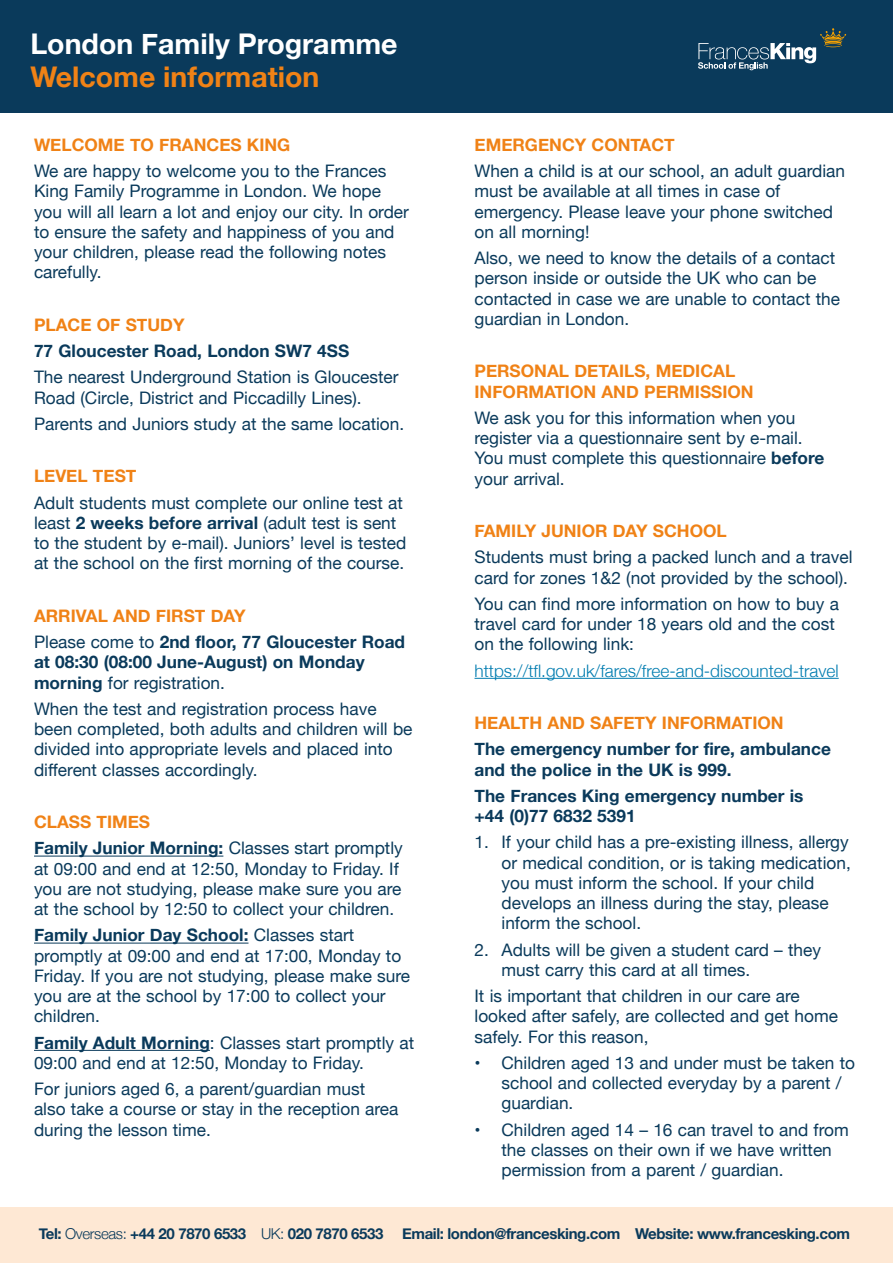
<style>
.page{position:relative;width:893px;height:1263px;background:#fff}
.page>*{position:absolute;margin:0;border:0;box-sizing:border-box;transform-origin:0 0}
.t1{font:700 28.5px "Helvetica Neue";color:#fff}
.t2{font:700 28.5px "Helvetica Neue";color:#f08216}
.t3{font:17.25px/20.2px "Helvetica Neue";color:#0a3a5b}
.t4{font:700 17.25px/20.2px "Helvetica Neue";color:#0a3a5b}
.t5{font:700 17.25px/20.2px "Helvetica Neue";color:#f08216}
.t6{font:300 17.25px "Helvetica Neue";color:#007cb0}
.t7{font:700 15px "Helvetica Neue";letter-spacing:-.025em;color:#0a3a5b}
.s1{font-weight:700}
.s2{color:#f08216}
.s3{font-weight:400}
.s4{font-weight:300}
</style>
<div class="page">
<div style="left:0;top:0;width:893px;height:113px;background:#0a3a5b"></div>
<svg style="left:698px;top:28px;width:148px;height:42px"></svg>
<hr style="left:34px;top:856px;width:189px;height:1px;background:#0a3a5b">
<hr style="left:34px;top:943px;width:214px;height:1px;background:#0a3a5b">
<hr style="left:34px;top:1050px;width:176px;height:1px;background:#0a3a5b">
<hr style="left:474px;top:678px;width:365px;height:1px;background:#007cb0">
<div style="left:0;top:1208px;width:893px;height:55px;background:#fee8d4"></div>
<h1 class="t1" style="left:30px;top:22px;width:369px">London Family Programme</h1>
<h1 class="t2" style="left:30px;top:55px;width:290px">Welcome information</h1>
<p class="t5" style="left:34px;top:135px;width:258px">WELCOME TO FRANCES KING</p>
<p class="t3" style="left:34px;top:162px;width:376px">We are happy to welcome you to the Frances King Family Programme in London. We hope you will all learn a lot and enjoy our city. In order to ensure the safety and happiness of you and your children, please read the following notes carefully.</p>
<p class="t5" style="left:34px;top:315px;width:152px">PLACE OF STUDY</p>
<p class="t4" style="left:34px;top:341px;width:317px">77 Gloucester Road, London SW7 4SS</p>
<p class="t3" style="left:34px;top:368px;width:366px">The nearest Underground Station is Gloucester<br>Road (Circle, District and Piccadilly Lines).</p>
<p class="t3" style="left:34px;top:415px;width:372px">Parents and Juniors study at the same location.</p>
<p class="t5" style="left:34px;top:466px;width:104px">LEVEL TEST</p>
<p class="t3" style="left:34px;top:493px;width:374px">Adult students must complete our online test at least <span class="s1">2 weeks before arrival</span> (adult test is sent to the student by e-mail). Juniors’ level is tested at the school on the first morning of the course.</p>
<p class="t4" style="left:34px;top:603px;width:373px;line-height:26.2px"><span class="s2">ARRIVAL AND FIRST DAY<br></span><span class="s3">Please come to</span> 2nd floor, 77 Gloucester Road</p>
<p class="t4" style="left:34px;top:652px;width:332px">at 08:30 (08:00 June-August) on Monday morning <span class="s3">for registration.</span></p>
<p class="t3" style="left:34px;top:700px;width:380px">When the test and registration process have been completed, both adults and children will be divided into appropriate levels and placed into different classes accordingly.</p>
<p class="t4" style="left:34px;top:809px;width:370px;line-height:26.2px"><span class="s2">CLASS TIMES<br></span>Family Junior Morning: <span class="s3">Classes start promptly</span></p>
<p class="t3" style="left:34px;top:859px;width:369px">at 09:00 and end at 12:50, Monday to Friday. If you are not studying, please make sure you are at the school by 12:50 to collect your children.</p>
<p class="t3" style="left:34px;top:926px;width:378px"><span class="s1">Family Junior Day School:</span> Classes start promptly at 09:00 and end at 17:00, Monday to Friday. If you are not studying, please make sure you are at the school by 17:00 to collect your children.</p>
<p class="t3" style="left:34px;top:1033px;width:382px"><span class="s1">Family Adult Morning</span>: Classes start promptly at<br>09:00 and end at 12:50, Monday to Friday.</p>
<p class="t3" style="left:34px;top:1080px;width:366px">For juniors aged 6, a parent/guardian must also take a course or stay in the reception area during the lesson time.</p>
<p class="t5" style="left:474px;top:135px;width:202px">EMERGENCY CONTACT</p>
<p class="t3" style="left:474px;top:162px;width:372px">When a child is at our school, an adult guardian must be available at all times in case of emergency. Please leave your phone switched on all morning!</p>
<p class="t3" style="left:474px;top:249px;width:367px">Also, we need to know the details of a contact person inside or outside the UK who can be contacted in case we are unable to contact the guardian in London.</p>
<p class="t5" style="left:474px;top:361px;width:281px">PERSONAL DETAILS, MEDICAL<br>INFORMATION AND PERMISSION</p>
<p class="t3" style="left:474px;top:409px;width:351px">We ask you for this information when you register via a questionnaire sent by e-mail.<br>You must complete this questionnaire <span class="s1">before </span>your arrival.</p>
<p class="t5" style="left:474px;top:521px;width:254px">FAMILY JUNIOR DAY SCHOOL</p>
<p class="t3" style="left:474px;top:548px;width:380px">Students must bring a packed lunch and a travel card for zones 1&amp;2 (not provided by the school).</p>
<p class="t3" style="left:474px;top:595px;width:366px">You can find more information on how to buy a travel card for under 18 years old and the cost on the following link:</p>
<p class="t6" style="left:474px;top:656px;width:366px">https://tfl.gov.uk/fares/free-and-discounted-travel</p>
<p class="t5" style="left:474px;top:713px;width:311px">HEALTH AND SAFETY INFORMATION</p>
<p class="t4" style="left:474px;top:739px;width:358px">The emergency number for fire, ambulance and the police in the UK is 999.</p>
<p class="t4" style="left:474px;top:786px;width:331px">The Frances King emergency number is +44 (0)77 6832 5391</p>
<p class="t3" style="left:501px;top:833px;width:351px;text-indent:-27px">1. If your child has a pre-existing illness, allergy or medical condition, or is taking medication, you must inform the school. If your child develops an illness during the stay, please inform the school.</p>
<p class="t3" style="left:501px;top:940px;width:321px;text-indent:-27px">2. Adults will be given a student card – they must carry this card at all times.</p>
<p class="t3" style="left:474px;top:987px;width:365px">It is important that children in our care are looked after safely, are collected and get home safely. For this reason,</p>
<p class="t3" style="left:501px;top:1054px;width:355px;text-indent:-27px">• Children aged 13 and under must be taken to school and collected everyday by a parent / guardian.</p>
<p class="t3" style="left:501px;top:1120px;width:349px;text-indent:-27px">• Children aged 14 – 16 can travel to and from the classes on their own if we have written permission from a parent / guardian.</p>
<p class="t7" style="left:39px;top:1222px;width:813px">Tel: <span class="s4">Overseas:</span> +44 20 7870 6533 <span class="s4">UK:</span> 020 7870 6533 Email: london@francesking.com Website: www.francesking.com</p>
</div>
